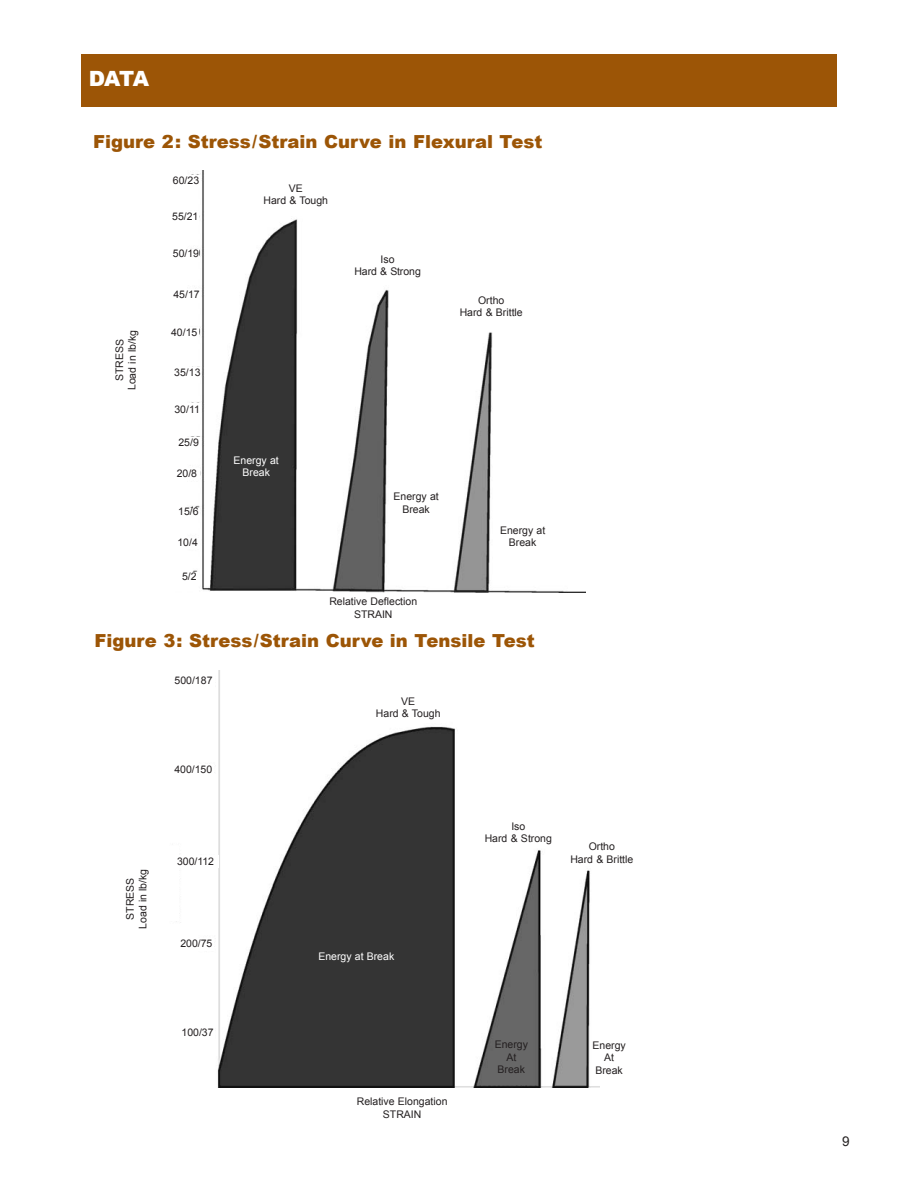
<style>
.page{position:relative;width:918px;height:1188px;background:#fff}
.page>*{position:absolute;margin:0;border:0;box-sizing:border-box;transform-origin:0 0}
.t1{font:900 21px "Arial";color:#fff}
.t2{font:900 18px "Arial";color:#9c5506}
.t3{font:13.5px "Arial";color:#231f20}
.t4{font:10.5px/12.6px "Arial";color:#231f20;text-align:center}
.t5{font:10.5px/12.6px "Arial";color:#fff;text-align:center}
</style>
<div class="page">
<img style="left:176px;top:670px;width:423px;height:417px">
<div style="left:81px;top:54px;width:756px;height:53px;background:#9c5506"></div>
<img style="left:189px;top:171px;width:397px;height:422px">
<div style="left:254px;top:181px;width:83px;height:28px;background:#fff"></div>
<div style="left:351px;top:250px;width:74px;height:33px;background:#fff"></div>
<div style="left:453px;top:290px;width:77px;height:35px;background:#fff"></div>
<div style="left:370px;top:694px;width:76px;height:28px;background:#fff"></div>
<div style="left:483px;top:819px;width:71px;height:29px;background:#fff"></div>
<div style="left:566px;top:842px;width:71px;height:24px;background:#fff"></div>
<div style="left:182px;top:1027px;width:33px;height:13px;background:#fff"></div>
<div style="left:180px;top:938px;width:34px;height:13px;background:#fff"></div>
<div style="left:174px;top:764px;width:40px;height:13px;background:#fff"></div>
<div style="left:175px;top:675px;width:40px;height:12px;background:#fff"></div>
<div style="left:180px;top:572px;width:19px;height:10px;background:#fff"></div>
<div style="left:176px;top:539px;width:23px;height:10px;background:#fff"></div>
<div style="left:177px;top:508px;width:23px;height:10px;background:#fff"></div>
<div style="left:173px;top:469px;width:27px;height:11px;background:#fff"></div>
<div style="left:176px;top:437px;width:25px;height:13px;background:#fff"></div>
<div style="left:174px;top:403px;width:27px;height:14px;background:#fff"></div>
<div style="left:174px;top:367px;width:27px;height:12px;background:#fff"></div>
<div style="left:170px;top:328px;width:29px;height:11px;background:#fff"></div>
<div style="left:172px;top:289px;width:29px;height:13px;background:#fff"></div>
<div style="left:172px;top:249px;width:28px;height:11px;background:#fff"></div>
<div style="left:172px;top:211px;width:27px;height:13px;background:#fff"></div>
<div style="left:172px;top:175px;width:28px;height:13px;background:#fff"></div>
<div style="left:391px;top:492px;width:51px;height:24px;background:#fff"></div>
<div style="left:497px;top:525px;width:51px;height:25px;background:#fff"></div>
<div style="left:155px;top:847px;width:23px;height:74px;background:#fff"></div>
<div style="left:177px;top:856px;width:41px;height:12px;background:#fff"></div>
<h1 class="t1" style="left:89px;top:63px;width:62px">DATA</h1>
<h2 class="t2" style="left:93px;top:128px;width:451px">Figure 2: Stress/Strain Curve in Flexural Test</h2>
<p class="t4" style="left:113px;top:390px;width:62px;rotate:-90deg">STRESS<br>Load in lb/kg</p>
<p class="t4" style="left:173px;top:174px;width:28px">60/23</p>
<p class="t4" style="left:172px;top:210px;width:28px">55/21</p>
<p class="t4" style="left:173px;top:247px;width:28px">50/19</p>
<p class="t4" style="left:173px;top:288px;width:28px">45/17</p>
<p class="t4" style="left:171px;top:326px;width:28px">40/15</p>
<p class="t4" style="left:174px;top:366px;width:28px">35/13</p>
<p class="t4" style="left:174px;top:403px;width:27px">30/11</p>
<p class="t4" style="left:178px;top:436px;width:22px">25/9</p>
<p class="t4" style="left:177px;top:467px;width:22px">20/8</p>
<p class="t4" style="left:178px;top:505px;width:22px">15/6</p>
<p class="t4" style="left:177px;top:537px;width:22px">10/4</p>
<p class="t4" style="left:182px;top:570px;width:16px">5/2</p>
<p class="t4" style="left:263px;top:182px;width:66px">VE<br>Hard &amp; Tough</p>
<p class="t4" style="left:354px;top:253px;width:68px">Iso<br>Hard &amp; Strong</p>
<p class="t4" style="left:460px;top:294px;width:65px">Ortho<br>Hard &amp; Brittle</p>
<p class="t5" style="left:234px;top:454px;width:47px">Energy at<br>Break</p>
<p class="t4" style="left:394px;top:490px;width:47px">Energy at<br>Break</p>
<p class="t4" style="left:329px;top:595px;width:89px">Relative Deflection<br>STRAIN</p>
<p class="t4" style="left:500px;top:524px;width:47px">Energy at<br>Break</p>
<h2 class="t2" style="left:94px;top:627px;width:442px">Figure 3: Stress/Strain Curve in Tensile Test</h2>
<p class="t4" style="left:175px;top:674px;width:39px">500/187</p>
<p class="t4" style="left:174px;top:763px;width:39px">400/150</p>
<p class="t4" style="left:124px;top:929px;width:62px;rotate:-90deg">STRESS<br>Load in lb/kg</p>
<p class="t4" style="left:177px;top:855px;width:39px">300/112</p>
<p class="t4" style="left:180px;top:937px;width:34px">200/75</p>
<p class="t4" style="left:182px;top:1026px;width:34px">100/37</p>
<p class="t4" style="left:376px;top:695px;width:66px">VE<br>Hard &amp; Tough</p>
<p class="t5" style="left:318px;top:950px;width:77px">Energy at Break</p>
<p class="t4" style="left:357px;top:1096px;width:92px">Relative Elongation<br>STRAIN</p>
<p class="t4" style="left:485px;top:820px;width:69px">Iso<br>Hard &amp; Strong</p>
<p class="t4" style="left:570px;top:840px;width:65px">Ortho<br>Hard &amp; Brittle</p>
<p class="t4" style="left:495px;top:1038px;width:35px">Energy<br>At<br>Break</p>
<p class="t4" style="left:593px;top:1039px;width:35px">Energy<br>At<br>Break</p>
<p class="t3" style="left:842px;top:1134px;width:9px">9</p>
</div>
